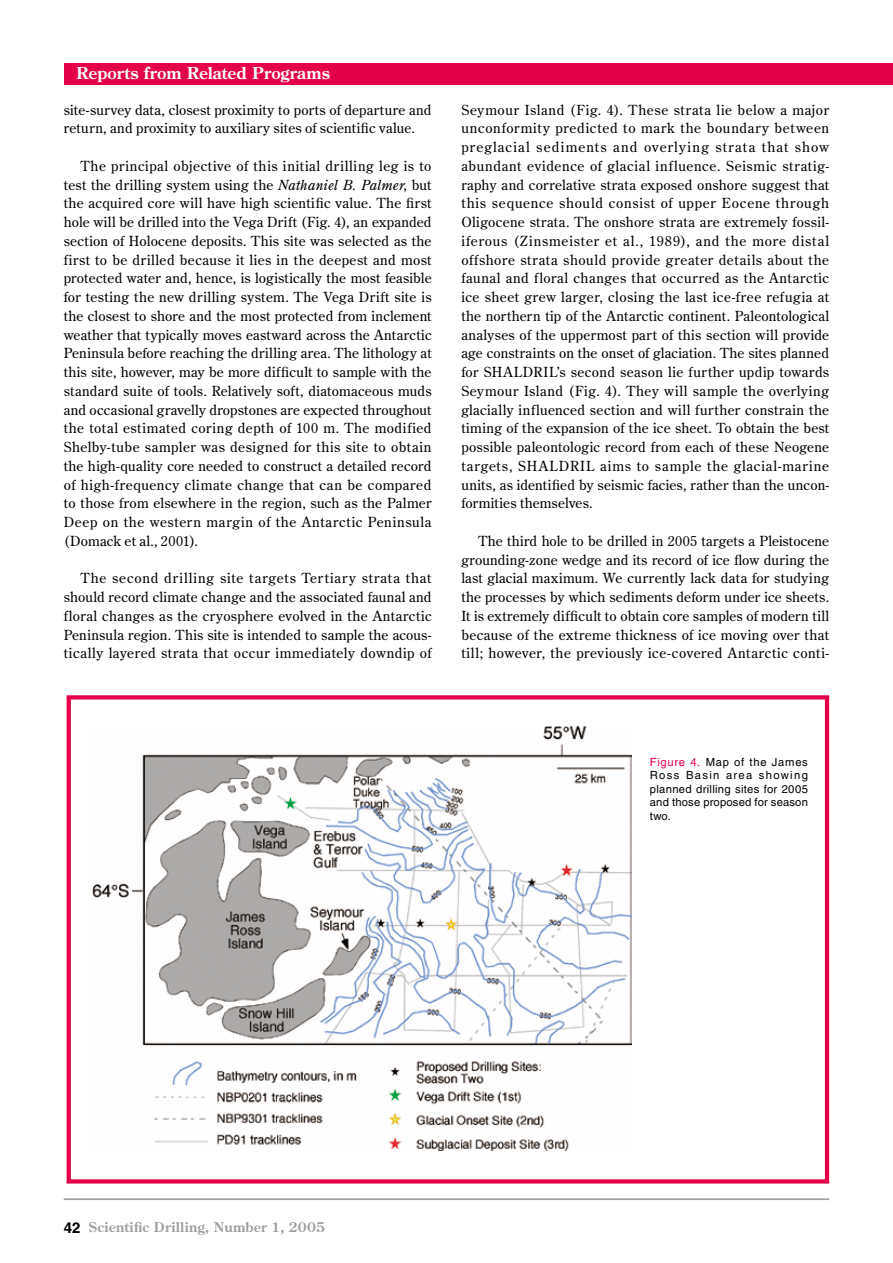
<style>
.page{position:relative;width:893px;height:1263px;background:#fff}
.page>*{position:absolute;margin:0;border:0;box-sizing:border-box;transform-origin:0 0}
.t1{font:700 16.5px "Century Old Style Std";letter-spacing:.005em;color:#fff}
.t2{font:13.8px/18.8px "Century Old Style Std";letter-spacing:.03em;color:#000;text-align:justify}
.t3{font:700 13.5px "Century Old Style Std";letter-spacing:.02em;color:#9f9fa0}
.t4{font:11.25px/13.5px "Helvetica";letter-spacing:.02em;color:#000;text-align:justify}
.s1{font-style:italic}
.s2{color:#e5004a}
.s3{font-family:"Helvetica";font-size:15px;color:#000}
</style>
<div class="page">
<div style="left:67px;top:695px;width:762px;height:488px;border:4px solid #e5004a"></div>
<img style="left:93px;top:726px;width:538px;height:424px">
<hr style="left:64px;top:1198px;width:765px;height:2px;background:#9f9fa0">
<div style="left:64px;top:64px;width:829px;height:21px;background:#e5004a"></div>
<p class="t1" style="left:77px;top:62px;width:255px">Reports from Related Programs</p>
<p class="t2" style="left:64px;top:100px;width:369px">site-survey data, closest proximity to ports of departure and return, and proximity to auxiliary sites of scientific value.</p>
<p class="t2" style="left:64px;top:156px;width:369px;text-indent:17px">The principal objective of this initial drilling leg is to test the drilling system using the <span class="s1">Nathaniel B. Palmer</span>, but the acquired core will have high scientific value. The first hole will be drilled into the Vega Drift (Fig. 4), an expanded section of Holocene deposits. This site was selected as the first to be drilled because it lies in the deepest and most protected water and, hence, is logistically the most feasible for testing the new drilling system. The Vega Drift site is the closest to shore and the most protected from inclement weather that typically moves eastward across the Antarctic Peninsula before reaching the drilling area. The lithology at this site, however, may be more difficult to sample with the standard suite of tools. Relatively soft, diatomaceous muds and occasional gravelly dropstones are expected throughout the total estimated coring depth of 100 m. The modified Shelby-tube sampler was designed for this site to obtain the high-quality core needed to construct a detailed record of high-frequency climate change that can be compared to those from elsewhere in the region, such as the Palmer Deep on the western margin of the Antarctic Peninsula (Domack et al., 2001).</p>
<p class="t2" style="left:64px;top:569px;width:369px;text-indent:17px">The second drilling site targets Tertiary strata that should record climate change and the associated faunal and floral changes as the cryosphere evolved in the Antarctic Peninsula region. This site is intended to sample the acous&shy;tically layered strata that occur immediately downdip of</p>
<p class="t2" style="left:461px;top:100px;width:369px">Seymour Island (Fig. 4). These strata lie below a major unconformity predicted to mark the boundary between preglacial sediments and overlying strata that show abundant evidence of glacial influence. Seismic stratig&shy;raphy and correlative strata exposed onshore suggest that this sequence should consist of upper Eocene through Oligocene strata. The onshore strata are extremely fossil&shy;iferous (Zinsmeister et al., 1989), and the more distal offshore strata should provide greater details about the faunal and floral changes that occurred as the Antarctic ice sheet grew larger, closing the last ice-free refugia at the northern tip of the Antarctic continent. Paleontological analyses of the uppermost part of this section will provide age constraints on the onset of glaciation. The sites planned for SHALDRIL’s second season lie further updip towards Seymour Island (Fig. 4). They will sample the overlying glacially influenced section and will further constrain the timing of the expansion of the ice sheet. To obtain the best possible paleontologic record from each of these Neogene targets, SHALDRIL aims to sample the glacial-marine units, as identified by seismic facies, rather than the uncon&shy;formities themselves.</p>
<p class="t2" style="left:461px;top:531px;width:369px;text-indent:17px">The third hole to be drilled in 2005 targets a Pleistocene grounding-zone wedge and its record of ice flow during the last glacial maximum. We currently lack data for studying the processes by which sediments deform under ice sheets.<br>It is extremely difficult to obtain core samples of modern till because of the extreme thickness of ice moving over that till; however, the previously ice-covered Antarctic conti-</p>
<p class="t4" style="left:650px;top:755px;width:160px"><span class="s2">Figure 4.</span> Map of the James Ross Basin area showing planned drilling sites for 2005 and those proposed for season two.</p>
<p class="t3" style="left:64px;top:1218px;width:263px"><span class="s3">42</span> Scientific Drilling, Number 1, 2005</p>
</div>
